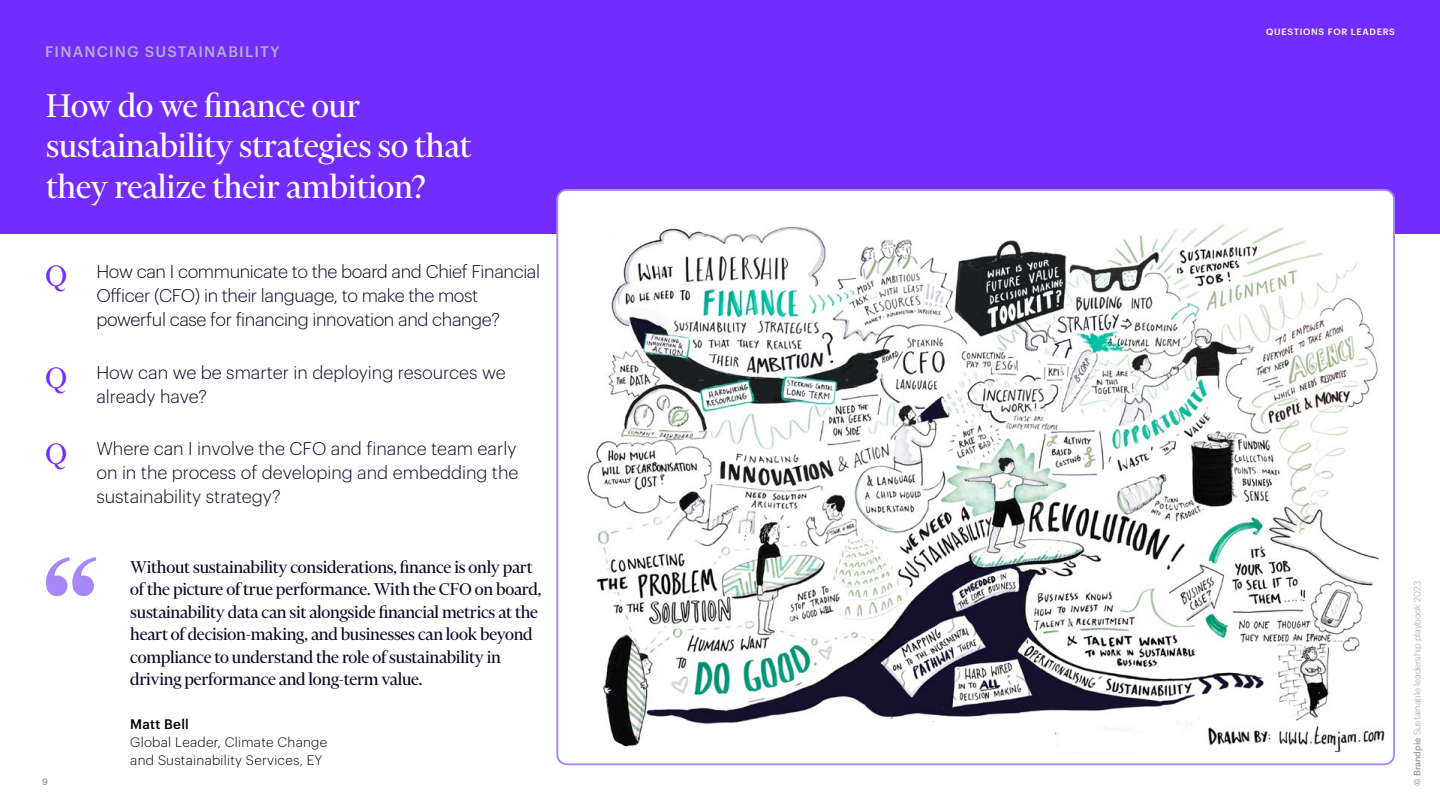
<style>
.page{position:relative;width:1440px;height:810px;background:#fff}
.page>*{position:absolute;margin:0;border:0;box-sizing:border-box;transform-origin:0 0}
.t1{font:37.5px/40.5px "Financier Display";color:#fff}
.t2{font:33.75px "Financier Display";color:#722dfc}
.t3{font:19.5px/22.5px "Financier Display";letter-spacing:-.01em;color:#100628}
.t4{font:300 18px/24px "Graphik";letter-spacing:-.02em;color:#100628}
.t5{font:300 18px/24px "Graphik";color:#100628}
.t6{font:500 15px "Graphik";letter-spacing:.08em;color:#b1acc9}
.t7{font:300 13.5px/18px "Graphik";letter-spacing:.02em;color:#000}
.t8{font:500 13.5px "Graphik";letter-spacing:.02em;color:#000}
.t9{font:300 9px "Graphik";color:#999}
.t10{font:500 9px "Graphik";letter-spacing:.08em;color:#fff}
.t11{font:500 9px "Graphik";color:#999}
.s1{font-weight:500}
</style>
<div class="page">
<div style="left:0;top:0;width:1440px;height:234px;background:#722dfc"></div>
<svg style="left:46px;top:557px;width:50px;height:39px"></svg>
<div style="left:557px;top:190px;width:837px;height:574px;background:#fff;border-radius:9px"></div>
<img style="left:587px;top:223px;width:798px;height:530px">
<p class="t6" style="left:45px;top:40px;width:236px">FINANCING SUSTAINABILITY</p>
<h1 class="t1" style="left:46px;top:85px;width:427px">How do we finance our sustainability strategies so that they realize their ambition?</h1>
<h2 class="t2" style="left:45px;top:258px;width:24px">Q</h2>
<h2 class="t2" style="left:45px;top:360px;width:24px">Q</h2>
<h2 class="t2" style="left:45px;top:437px;width:24px">Q</h2>
<p class="t11" style="left:42px;top:775px;width:7px">9</p>
<p class="t4" style="left:96px;top:259px;width:445px">How can I communicate to the board and Chief Financial<br>Officer (CFO) in their language, to make the most powerful case for financing innovation and change?</p>
<p class="t5" style="left:96px;top:359px;width:411px">How can we be smarter in deploying resources we already have?</p>
<p class="t4" style="left:96px;top:436px;width:424px;text-align:justify">Where can I involve the CFO and finance team early on in the process of developing and embedding the sustainability strategy?</p>
<p class="t3" style="left:130px;top:556px;width:412px">Without sustainability considerations, finance is only part of the picture of true performance. With the CFO on board, sustainability data can sit alongside financial metrics at the heart of decision-making, and businesses can look beyond compliance to understand the role of sustainability in driving performance and long-term value.</p>
<p class="t8" style="left:130px;top:714px;width:60px">Matt Bell</p>
<p class="t7" style="left:130px;top:732px;width:198px">Global Leader, Climate Change and Sustainability Services, EY</p>
<p class="t10" style="left:1266px;top:25px;width:130px">QUESTIONS FOR LEADERS</p>
<p class="t9" style="left:1411px;top:786px;width:206px;rotate:-90deg"><span class="s1">© Brandpie</span> Sustainable leadership playbook 2023</p>
</div>
